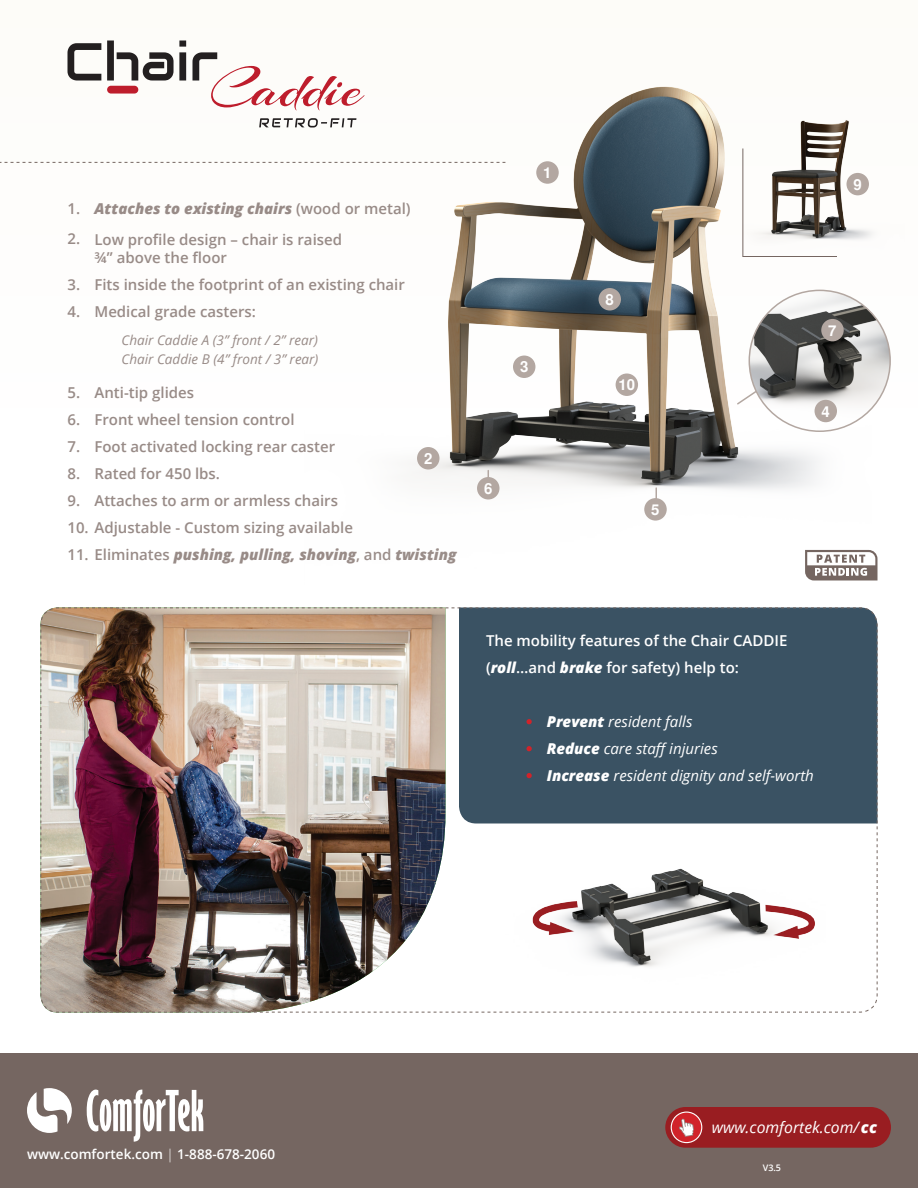
<style>
.page{position:relative;width:918px;height:1188px;background:#fff}
.page>*{position:absolute;margin:0;border:0;box-sizing:border-box;transform-origin:0 0}
.t1{font:italic 15.75px "Open Sans";color:#fff}
.t2{font:600 15px/27px "Open Sans";color:#988b87}
.t3{font:italic 15px/27px "Open Sans";color:#fff}
.t4{font:600 15px/27px "Open Sans";color:#fff}
.t5{font:italic 800 15px "Open Sans";color:#988b87}
.t6{font:700 15px "Helvetica";color:#fff}
.t7{font:italic 13.5px/19.5px "Open Sans";color:#988b87}
.t8{font:600 13.5px "Open Sans";color:#fff}
.t9{font:600 9px "Open Sans";color:#fff}
.s1{font-weight:800;font-style:italic}
.s2{font-weight:600;font-style:normal}
.s3{font-weight:800}
.s4{font-weight:300}
</style>
<div class="page">
<div style="left:0;top:1053px;width:918px;height:135px;background:#756661"></div>
<div style="left:0;top:0;width:918px;height:426px;background:#fdfdfa"></div>
<svg style="left:0;top:162px;width:302px;height:1px"></svg>
<img style="left:304px;top:86px;width:568px;height:495px">
<img style="left:749px;top:290px;width:141px;height:141px;border-radius:70px">
<div style="left:815px;top:400px;width:22px;height:22px;background:#b3a7a1;border-radius:50%"></div>
<div style="left:821px;top:319px;width:23px;height:22px;background:#b3a7a1;border-radius:50%"></div>
<div style="left:536px;top:161px;width:23px;height:23px;background:#b3a7a1;border-radius:50%"></div>
<div style="left:417px;top:447px;width:22px;height:23px;background:#b3a7a1;border-radius:50%"></div>
<div style="left:513px;top:356px;width:22px;height:22px;background:#b3a7a1;border-radius:50%"></div>
<div style="left:477px;top:477px;width:22px;height:23px;background:#b3a7a1;border-radius:50%"></div>
<div style="left:644px;top:498px;width:23px;height:23px;background:#b3a7a1;border-radius:50%"></div>
<div style="left:599px;top:288px;width:22px;height:22px;background:#b3a7a1;border-radius:50%"></div>
<div style="left:616px;top:374px;width:22px;height:22px;background:#b3a7a1;border-radius:50%"></div>
<svg style="left:736px;top:389px;width:22px;height:17px"></svg>
<svg style="left:87px;top:1090px;width:116px;height:52px"></svg>
<svg style="left:27px;top:1088px;width:45px;height:45px"></svg>
<svg style="left:259px;top:118px;width:97px;height:10px"></svg>
<svg style="left:68px;top:43px;width:33px;height:38px"></svg>
<svg style="left:107px;top:40px;width:79px;height:41px"></svg>
<svg style="left:192px;top:52px;width:172px;height:58px"></svg>
<div style="left:107px;top:86px;width:31px;height:8px;background:#be1d2c;border-radius:4px"></div>
<img style="left:742px;top:87px;width:130px;height:169px">
<div style="left:847px;top:173px;width:22px;height:22px;background:#b3a7a1;border-radius:50%"></div>
<svg style="left:742px;top:148px;width:96px;height:109px"></svg>
<div style="left:665px;top:1107px;width:226px;height:41px;background:#991d21;border-radius:20px"></div>
<div style="left:671px;top:1112px;width:31px;height:31px;background:#d1232a;border-radius:50%"></div>
<div style="left:671px;top:1112px;width:31px;height:31px;border:1px solid #fff;border-radius:50%"></div>
<svg style="left:679px;top:1119px;width:15px;height:18px"></svg>
<img style="left:40px;top:607px;width:838px;height:406px">
<svg style="left:805px;top:550px;width:73px;height:30px"></svg>
<p class="t2" style="left:67px;top:193px;width:14px;line-height:30px">1.<br>2.</p>
<p class="t2" style="left:67px;top:271px;width:14px">3.<br>4.</p>
<p class="t2" style="left:94px;top:192px;width:318px;line-height:31.5px"><span class="s1">Attaches to existing chairs</span> (wood or metal)<br>Low profile design – chair is raised</p>
<p class="t2" style="left:94px;top:244px;width:312px">¾” above the floor<br>Fits inside the footprint of an existing chair<br>Medical grade casters:</p>
<p class="t7" style="left:122px;top:330px;width:198px">Chair Caddie A (3” front / 2” rear)<br>Chair Caddie B (4” front / 3” rear)</p>
<p class="t2" style="left:94px;top:379px;width:245px">Anti-tip glides<br>Front wheel tension control<br>Foot activated locking rear caster<br>Rated for 450 lbs.<br>Attaches to arm or armless chairs</p>
<p class="t2" style="left:67px;top:514px;width:287px">10. Adjustable - Custom sizing available</p>
<p class="t5" style="left:67px;top:544px;width:391px"><span class="s2">11. Eliminates</span> pushing, pulling, shoving<span class="s2">, and</span> twisting</p>
<p class="t2" style="left:67px;top:379px;width:14px;text-align:justify">5.<br>6.<br>7.<br>8.<br>9.</p>
<p class="t6" style="left:424px;top:450px;width:10px">2</p>
<p class="t6" style="left:484px;top:480px;width:10px">6</p>
<p class="t6" style="left:543px;top:164px;width:10px">1</p>
<p class="t6" style="left:520px;top:358px;width:10px">3</p>
<p class="t6" style="left:606px;top:291px;width:10px">8</p>
<p class="t6" style="left:618px;top:376px;width:18px">10</p>
<p class="t6" style="left:651px;top:501px;width:10px">5</p>
<p class="t6" style="left:854px;top:176px;width:10px">9</p>
<p class="t6" style="left:828px;top:322px;width:10px">7</p>
<p class="t6" style="left:822px;top:402px;width:10px">4</p>
<p class="t4" style="left:486px;top:627px;width:303px">The mobility features of the Chair CADDIE (<span class="s1">roll</span>…and <span class="s1">brake</span> for safety) help to:</p>
<p class="t3" style="left:547px;top:708px;width:269px"><span class="s3">Prevent</span> resident falls<br><span class="s3">Reduce</span> care staff injuries<br><span class="s3">Increase</span> resident dignity and self-worth</p>
<p class="t8" style="left:27px;top:1145px;width:250px">www.comfortek.com <span class="s4">|</span> 1-888-678-2060</p>
<p class="t1" style="left:712px;top:1117px;width:167px">www.comfortek.com/<span class="s3">cc</span></p>
<p class="t9" style="left:763px;top:1162px;width:20px">V3.5</p>
</div>
